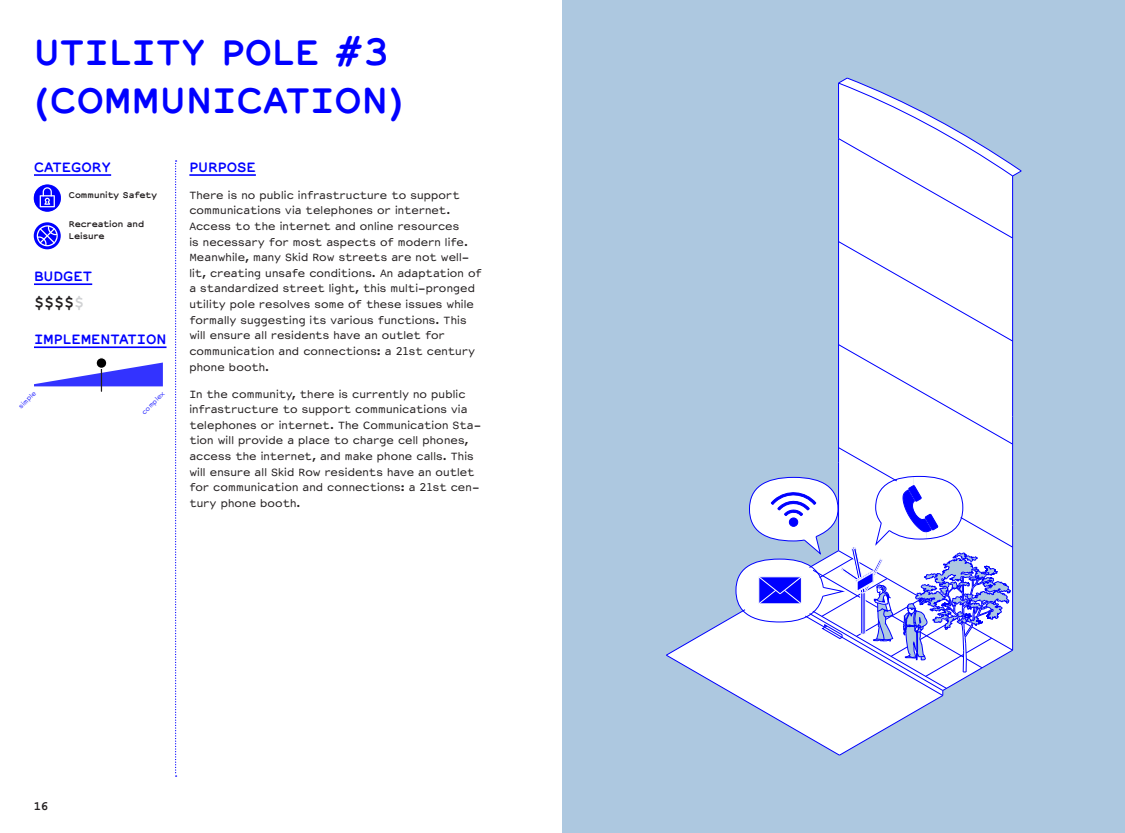
<style>
.page{position:relative;width:1125px;height:833px;background:#fff}
.page>*{position:absolute;margin:0;border:0;box-sizing:border-box;transform-origin:0 0}
.TITLES{font:700 42.5px "Courier Sans";color:#00f}
.budget{font:700 17.5px "Courier Sans";color:#231f20}
.headers{font:700 16.25px "Courier Sans";letter-spacing:-.005em;color:#00f}
.body_text{font:12.5px/15.6px "Courier Sans";letter-spacing:.01em;color:#231f20}
.t1{font:700 12.5px "Courier Sans";color:#231f20}
.category_text{font:700 10px/12px "Courier Sans";color:#231f20}
.body_text-2{font:7.5px "Courier Sans";color:#33f}
.s1{color:#d1d2d4}
</style>
<div class="page">
<div style="left:562px;top:0;width:563px;height:832px;background:#adc8e0"></div>
<svg style="left:666px;top:78px;width:356px;height:677px"></svg>
<hr style="left:189px;top:174px;width:67px;height:2px;background:#00f">
<svg style="left:175px;top:160px;width:2px;height:616px"></svg>
<hr style="left:34px;top:174px;width:77px;height:2px;background:#00f">
<hr style="left:34px;top:283px;width:58px;height:2px;background:#00f">
<hr style="left:34px;top:346px;width:133px;height:2px;background:#00f">
<svg style="left:34px;top:184px;width:27px;height:27px"></svg>
<svg style="left:34px;top:185px;width:27px;height:27px"></svg>
<svg style="left:40px;top:187px;width:15px;height:20px"></svg>
<svg style="left:34px;top:362px;width:129px;height:29px"></svg>
<div style="left:96px;top:358px;width:11px;height:10px;background:#000;border-radius:50%"></div>
<div style="left:95px;top:357px;width:12px;height:12px;border:1px solid #fff;border-radius:50%"></div>
<svg style="left:34px;top:222px;width:27px;height:27px"></svg>
<svg style="left:37px;top:225px;width:21px;height:21px"></svg>
<p class="TITLES" style="left:34px;top:31px;width:356px">UTILITY POLE #3</p>
<p class="TITLES" style="left:34px;top:78px;width:372px">(COMMUNICATION)</p>
<p class="headers" style="left:34px;top:159px;width:79px">CATEGORY</p>
<p class="category_text" style="left:69px;top:189px;width:90px">Community Safety</p>
<p class="category_text" style="left:69px;top:218px;width:77px">Recreation and<br>Leisure</p>
<p class="headers" style="left:34px;top:268px;width:60px">BUDGET</p>
<p class="budget" style="left:34px;top:293px;width:52px">$$$$<span class="s1">$</span></p>
<p class="headers" style="left:34px;top:331px;width:134px">IMPLEMENTATION</p>
<p class="body_text-2" style="left:17px;top:404px;width:23px;rotate:-45deg">simple</p>
<p class="body_text-2" style="left:140px;top:410px;width:31px;rotate:-45deg">complex</p>
<p class="headers" style="left:189px;top:159px;width:68px">PURPOSE</p>
<p class="body_text" style="left:189px;top:187px;width:294px">There is no public infrastructure to support communications via telephones or internet.<br>Access to the internet and online resources<br>is necessary for most aspects of modern life.<br>Meanwhile, many Skid Row streets are not well&shy;lit, creating unsafe conditions. An adaptation of a standardized street light, this multi-pronged utility pole resolves some of these issues while formally suggesting its various functions. This will ensure all residents have an outlet for communication and connections: a 21st century phone booth.</p>
<p class="body_text" style="left:189px;top:386px;width:293px">In the community, there is currently no public infrastructure to support communications via telephones or internet. The Communication Sta&shy;tion will provide a place to charge cell phones, access the internet, and make phone calls. This will ensure all Skid Row residents have an outlet for communication and connections: a 21st cen&shy;tury phone booth.</p>
<p class="t1" style="left:34px;top:799px;width:16px">16</p>
</div>
